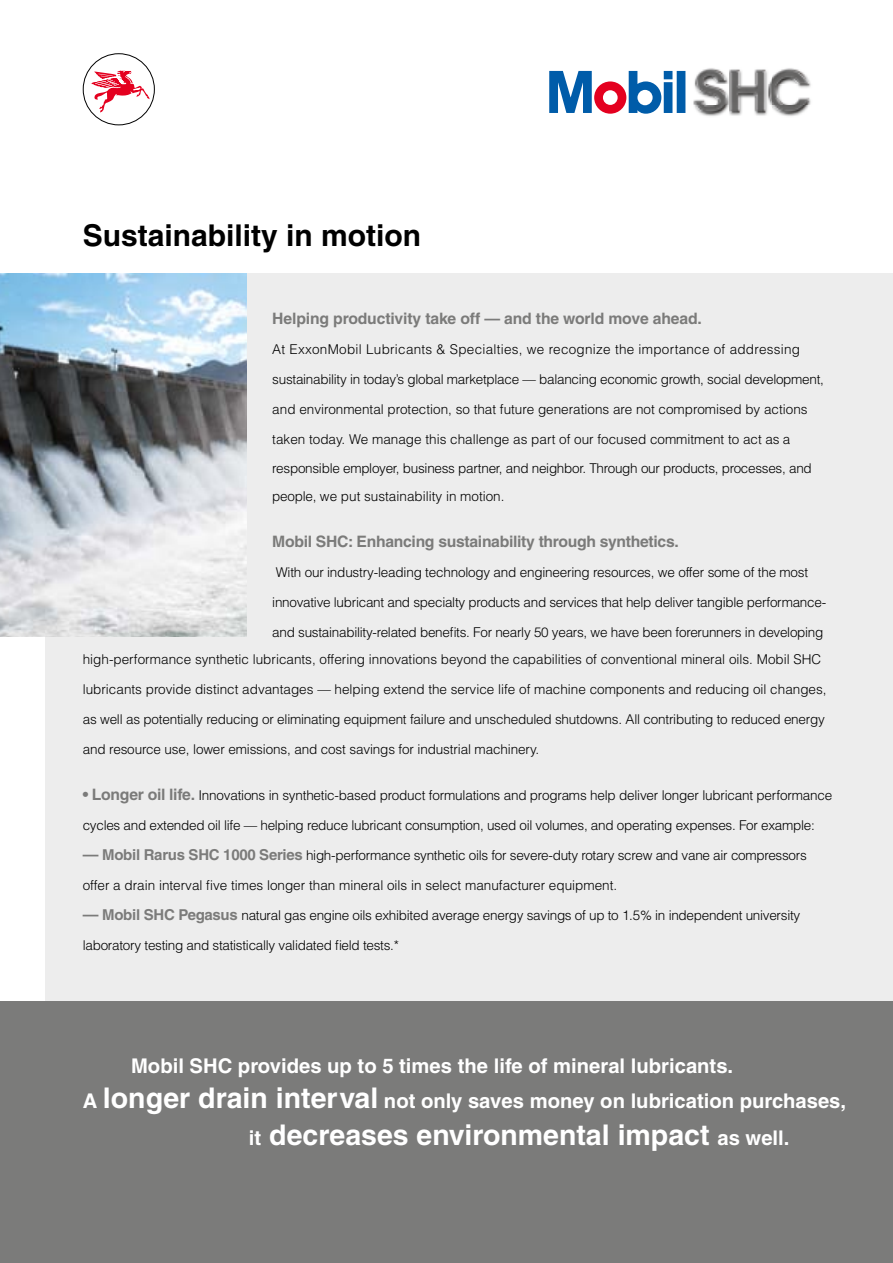
<style>
.page{position:relative;width:893px;height:1263px;background:#fff}
.page>*{position:absolute;margin:0;border:0;box-sizing:border-box;transform-origin:0 0}
.t1{font:700 30px "Helvetica";color:#000}
.t2{font:700 28.5px "Helvetica";color:#fff}
.t3{font:700 20.25px "Helvetica";color:#fff}
.t4{font:700 15.75px "Helvetica";letter-spacing:-.02em;color:#7b7b7a}
.t5{font:300 13.5px/28.5px "Helvetica";letter-spacing:-.015em;color:#000}
.t6{font:300 13.5px "Helvetica";letter-spacing:.02em;color:#000}
.s1{font-weight:700;font-size:15.75px;color:#7b7b7a}
.s2{font-weight:700;font-size:15px;color:#7b7b7a}
.s3{font-size:28.5px}
.s4{font-size:20.25px}
</style>
<div class="page">
<div style="left:46px;top:274px;width:847px;height:914px;background:#ededed"></div>
<div style="left:0;top:1001px;width:893px;height:262px;background:#7b7b7a"></div>
<div style="left:83px;top:53px;width:72px;height:72px;border:1px solid #000;border-radius:50%"></div>
<svg style="left:89px;top:71px;width:61px;height:41px"></svg>
<img style="left:693px;top:68px;width:118px;height:48px">
<svg style="left:549px;top:71px;width:136px;height:43px"></svg>
<img style="left:0;top:274px;width:246px;height:363px">
<h1 class="t1" style="left:83px;top:217px;width:340px">Sustainability in motion</h1>
<p class="t4" style="left:272px;top:309px;width:431px">Helping productivity take off — and the world move ahead.</p>
<p class="t6" style="left:272px;top:341px;width:529px">At ExxonMobil Lubricants &amp; Specialties, we recognize the importance of addressing</p>
<p class="t5" style="left:272px;top:365px;width:553px">sustainability in today’s global marketplace — balancing economic growth, social development,</p>
<p class="t5" style="left:272px;top:395px;width:537px">and environmental protection, so that future generations are not compromised by actions</p>
<p class="t5" style="left:272px;top:425px;width:541px">taken today. We manage this challenge as part of our focused commitment to act as a responsible employer, business partner, and neighbor. Through our products, processes, and people, we put sustainability in motion.</p>
<p class="t4" style="left:272px;top:532px;width:408px">Mobil SHC: Enhancing sustainability through synthetics.</p>
<p class="t5" style="left:276px;top:558px;width:534px">With our industry-leading technology and engineering resources, we offer some of the most</p>
<p class="t5" style="left:272px;top:588px;width:555px">innovative lubricant and specialty products and services that help deliver tangible performance-</p>
<p class="t5" style="left:272px;top:618px;width:553px">and sustainability-related benefits. For nearly 50 years, we have been forerunners in developing</p>
<p class="t5" style="left:83px;top:645px;width:740px">high-performance synthetic lubricants, offering innovations beyond the capabilities of conventional mineral oils. Mobil SHC</p>
<p class="t5" style="left:83px;top:675px;width:745px">lubricants provide distinct advantages — helping extend the service life of machine components and reducing oil changes,</p>
<p class="t5" style="left:83px;top:705px;width:744px">as well as potentially reducing or eliminating equipment failure and unscheduled shutdowns. All contributing to reduced energy</p>
<p class="t5" style="left:83px;top:735px;width:458px">and resource use, lower emissions, and cost savings for industrial machinery.</p>
<p class="t5" style="left:83px;top:781px;width:751px"><span class="s1">• Longer oil life.</span> Innovations in synthetic-based product formulations and programs help deliver longer lubricant performance</p>
<p class="t5" style="left:83px;top:811px;width:734px">cycles and extended oil life — helping reduce lubricant consumption, used oil volumes, and operating expenses. For example:</p>
<p class="t5" style="left:83px;top:841px;width:726px"><span class="s1">—</span> <span class="s2">Mobil Rarus SHC 1000 Series</span> high-performance synthetic oils for severe-duty rotary screw and vane air compressors</p>
<p class="t5" style="left:83px;top:871px;width:536px">offer a drain interval five times longer than mineral oils in select manufacturer equipment.</p>
<p class="t5" style="left:83px;top:901px;width:719px"><span class="s1">—</span> <span class="s2">Mobil SHC Pegasus</span> natural gas engine oils exhibited average energy savings of up to 1.5% in independent university</p>
<p class="t5" style="left:83px;top:931px;width:318px">laboratory testing and statistically validated field tests.*</p>
<h3 class="t3" style="left:131px;top:1054px;width:604px">Mobil SHC provides up to 5 times the life of mineral lubricants.</h3>
<h3 class="t3" style="left:83px;top:1089px;width:765px">A <span class="s3">longer drain interval</span> not only saves money on lubrication purchases,</h3>
<h2 class="t2" style="left:249px;top:1117px;width:542px"><span class="s4">it</span> decreases environmental impact <span class="s4">as well.</span></h2>
</div>
